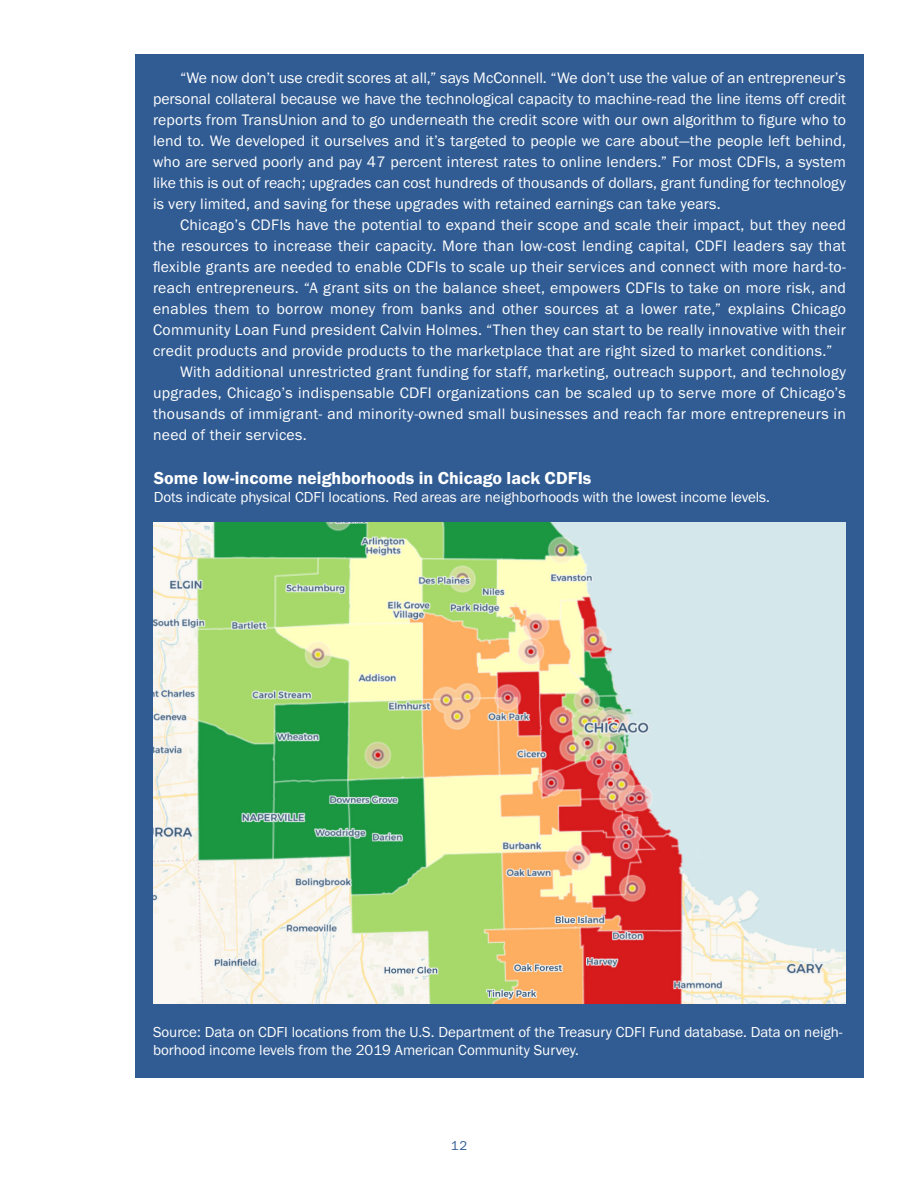
<style>
.page{position:relative;width:918px;height:1188px;background:#fff}
.page>*{position:absolute;margin:0;border:0;box-sizing:border-box;transform-origin:0 0}
.CUF_Chart_Head{font:18px "Franklin Gothic URW Dem";color:#fff}
.CUF_Sans{font:15.75px/21px "Franklin Gothic URW Boo";letter-spacing:.015em;color:#fff;text-align:justify}
.ENDNOTE_2{font:15px/18px "Franklin Gothic URW Boo";color:#fff}
.t1{font:13.35px "Franklin Gothic URW Boo";color:#315c93}
</style>
<div class="page">
<div style="left:135px;top:54px;width:729px;height:1023px;background:#315c93"></div>
<img style="left:154px;top:522px;width:692px;height:482px">
<p class="CUF_Sans" style="left:153px;top:66px;width:695px;text-indent:27px">“We now don’t use credit scores at all,” says McConnell. “We don’t use the value of an entrepreneur’s personal collateral because we have the technological capacity to machine-read the line items off credit reports from TransUnion and to go underneath the credit score with our own algorithm to figure who to lend to. We developed it ourselves and it’s targeted to people we care about—the people left behind, who are served poorly and pay 47 percent interest rates to online lenders.” For most CDFIs, a system like this is out of reach; upgrades can cost hundreds of thousands of dollars, grant funding for technology is very limited, and saving for these upgrades with retained earnings can take years.</p>
<p class="CUF_Sans" style="left:153px;top:213px;width:695px;text-indent:27px">Chicago’s CDFIs have the potential to expand their scope and scale their impact, but they need the resources to increase their capacity. More than low-cost lending capital, CDFI leaders say that flexible grants are needed to enable CDFIs to scale up their services and connect with more hard-to&shy;reach entrepreneurs. “A grant sits on the balance sheet, empowers CDFIs to take on more risk, and enables them to borrow money from banks and other sources at a lower rate,” explains Chicago Community Loan Fund president Calvin Holmes. “Then they can start to be really innovative with their credit products and provide products to the marketplace that are right sized to market conditions.”</p>
<p class="CUF_Sans" style="left:153px;top:360px;width:695px;text-indent:27px">With additional unrestricted grant funding for staff, marketing, outreach support, and technology upgrades, Chicago’s indispensable CDFI organizations can be scaled up to serve more of Chicago’s thousands of immigrant- and minority-owned small businesses and reach far more entrepreneurs in need of their services.</p>
<p class="CUF_Chart_Head" style="left:154px;top:467px;width:439px">Some low-income neighborhoods in Chicago lack CDFIs</p>
<p class="ENDNOTE_2" style="left:154px;top:488px;width:618px">Dots indicate physical CDFI locations. Red areas are neighborhoods with the lowest income levels.</p>
<p class="ENDNOTE_2" style="left:153px;top:1022px;width:691px">Source: Data on CDFI locations from the U.S. Department of the Treasury CDFI Fund database. Data on neigh&shy;borhood income levels from the 2019 American Community Survey.</p>
<p class="t1" style="left:451px;top:1138px;width:18px">12</p>
</div>
